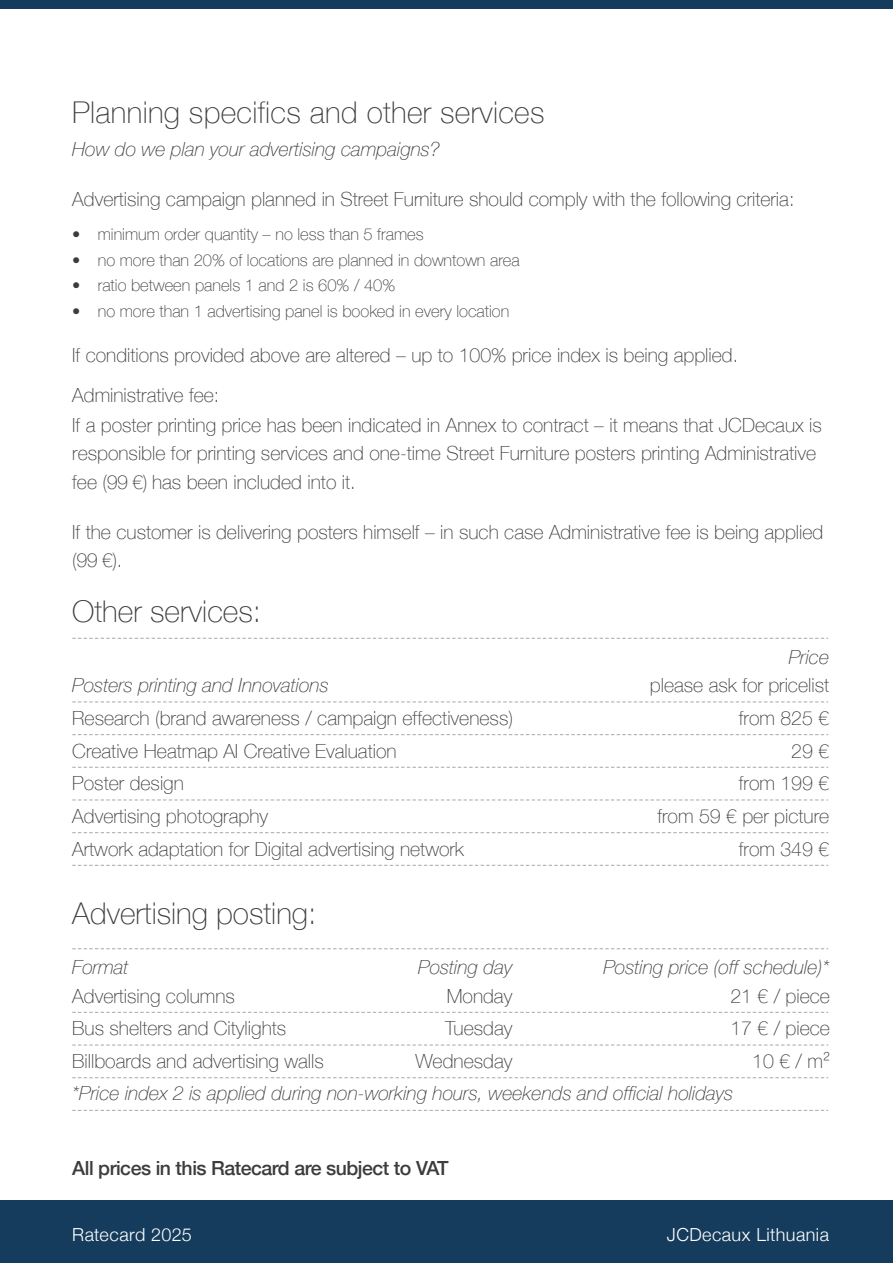
<style>
.page{position:relative;width:893px;height:1263px;background:#fff}
.page>*{position:absolute;margin:0;border:0;box-sizing:border-box;transform-origin:0 0}
.t1{font:100 30px "Helvetica Neue";letter-spacing:.01em;color:#3c3c3b}
.t2{font:100 19.5px/28.5px "Helvetica Neue";color:#3c3c3b}
.t3{font:italic 100 19.5px "Helvetica Neue";color:#3c3c3b}
.t4{font:500 19.5px "Helvetica Neue";letter-spacing:-.025em;color:#3c3c3b}
.t5{font:300 18px "Helvetica Neue";letter-spacing:.02em;color:#fff}
.t6{font:100 16.5px "Helvetica Neue";color:#3c3c3b}
</style>
<div class="page">
<div style="left:0;top:0;width:893px;height:9px;background:#153c5c"></div>
<div style="left:0;top:1200px;width:893px;height:63px;background:#153c5c"></div>
<svg style="left:72px;top:948px;width:756px;height:1px"></svg>
<svg style="left:72px;top:1012px;width:756px;height:1px"></svg>
<svg style="left:72px;top:1044px;width:756px;height:1px"></svg>
<svg style="left:72px;top:1077px;width:756px;height:1px"></svg>
<svg style="left:72px;top:1110px;width:756px;height:1px"></svg>
<svg style="left:72px;top:767px;width:756px;height:1px"></svg>
<svg style="left:72px;top:799px;width:756px;height:1px"></svg>
<svg style="left:72px;top:832px;width:756px;height:1px"></svg>
<svg style="left:72px;top:865px;width:756px;height:1px"></svg>
<svg style="left:72px;top:638px;width:756px;height:1px"></svg>
<svg style="left:72px;top:701px;width:756px;height:1px"></svg>
<svg style="left:72px;top:734px;width:756px;height:1px"></svg>
<h1 class="t1" style="left:72px;top:90px;width:474px">Planning specifics and other services</h1>
<p class="t3" style="left:72px;top:134px;width:369px">How do we plan your advertising campaigns?</p>
<p class="t2" style="left:72px;top:184px;width:724px">Advertising campaign planned in Street Furniture should comply with the following criteria:</p>
<p class="t6" style="left:72px;top:222px;width:353px">• minimum order quantity – no less than 5 frames</p>
<p class="t6" style="left:72px;top:247px;width:449px">• no more than 20% of locations are planned in downtown area</p>
<p class="t6" style="left:72px;top:273px;width:325px">• ratio between panels 1 and 2 is 60% / 40%</p>
<p class="t6" style="left:72px;top:298px;width:439px">• no more than 1 advertising panel is booked in every location</p>
<p class="t2" style="left:72px;top:335px;width:667px;line-height:39.3px">If conditions provided above are altered – up to 100% price index is being applied.<br>Administrative fee:</p>
<p class="t2" style="left:72px;top:410px;width:751px">If a poster printing price has been indicated in Annex to contract – it means that JCDecaux is responsible for printing services and one-time Street Furniture posters printing Administrative fee (99 €) has been included into it.</p>
<p class="t2" style="left:72px;top:517px;width:753px">If the customer is delivering posters himself – in such case Administrative fee is being applied (99 €).</p>
<h1 class="t1" style="left:72px;top:588px;width:190px">Other services:</h1>
<p class="t3" style="left:789px;top:642px;width:42px">Price</p>
<p class="t3" style="left:72px;top:670px;width:258px">Posters printing and Innovations</p>
<p class="t2" style="left:650px;top:670px;width:181px">please ask for pricelist</p>
<p class="t2" style="left:72px;top:703px;width:442px">Research (brand awareness / campaign effectiveness)</p>
<p class="t2" style="left:739px;top:703px;width:92px">from 825 €</p>
<p class="t2" style="left:72px;top:735px;width:326px">Creative Heatmap AI Creative Evaluation</p>
<p class="t2" style="left:791px;top:735px;width:39px">29 €</p>
<p class="t2" style="left:72px;top:768px;width:113px">Poster design</p>
<p class="t2" style="left:739px;top:768px;width:92px">from 199 €</p>
<p class="t2" style="left:72px;top:801px;width:197px">Advertising photography</p>
<p class="t2" style="left:657px;top:801px;width:173px">from 59 € per picture</p>
<p class="t2" style="left:72px;top:833px;width:393px">Artwork adaptation for Digital advertising network</p>
<p class="t2" style="left:739px;top:833px;width:92px">from 349 €</p>
<h1 class="t1" style="left:72px;top:890px;width:246px">Advertising posting:</h1>
<p class="t3" style="left:72px;top:952px;width:58px">Format</p>
<p class="t3" style="left:418px;top:952px;width:96px">Posting day</p>
<p class="t3" style="left:603px;top:952px;width:227px">Posting price (off schedule)*</p>
<p class="t2" style="left:72px;top:980px;width:164px">Advertising columns</p>
<p class="t2" style="left:447px;top:980px;width:67px">Monday</p>
<p class="t2" style="left:72px;top:1013px;width:215px">Bus shelters and Citylights</p>
<p class="t2" style="left:445px;top:1013px;width:69px">Tuesday</p>
<p class="t2" style="left:72px;top:1046px;width:253px">Billboards and advertising walls</p>
<p class="t2" style="left:416px;top:1046px;width:98px">Wednesday</p>
<p class="t2" style="left:730px;top:978px;width:101px;line-height:32.7px;text-align:right">21 € / piece<br>17 € / piece<br>10 € / m²</p>
<p class="t3" style="left:72px;top:1078px;width:662px">*Price index 2 is applied during non-working hours, weekends and official holidays</p>
<p class="t4" style="left:72px;top:1152px;width:378px">All prices in this Ratecard are subject to VAT</p>
<p class="t5" style="left:72px;top:1220px;width:121px">Ratecard 2025</p>
<p class="t5" style="left:667px;top:1220px;width:164px">JCDecaux Lithuania</p>
</div>
